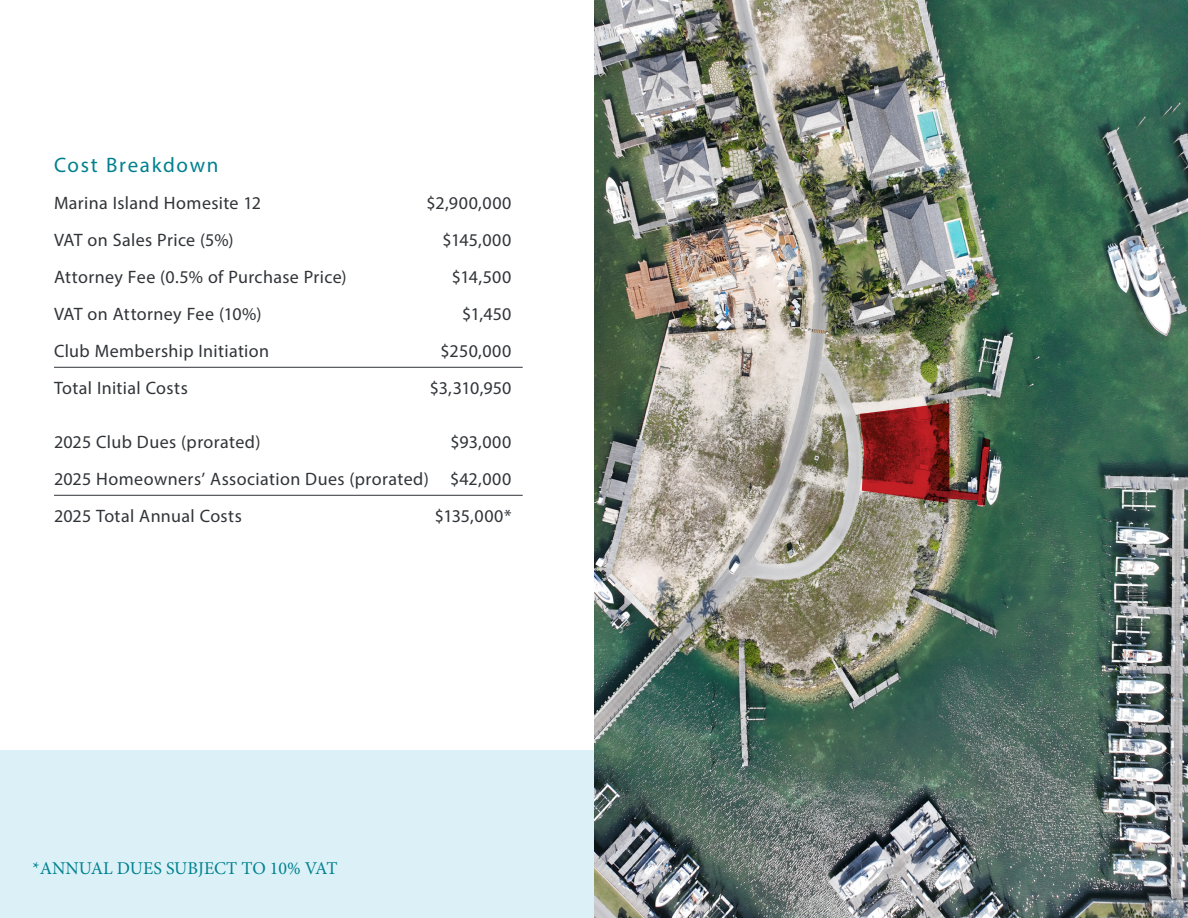
<style>
.page{position:relative;width:1188px;height:918px;background:#fff}
.page>*{position:absolute;margin:0;border:0;box-sizing:border-box;transform-origin:0 0}
.Sales_Subs{font:21px "Myriad Pro";letter-spacing:.08em;color:#00818f}
.Financial_Details{font:18px "Myriad Pro";letter-spacing:.02em;color:#313438}
.Financial_Details_Underline{font:18px "Myriad Pro";letter-spacing:.02em;color:#313438}
.Financial_Details_Total{font:18px "Myriad Pro";letter-spacing:.02em;color:#313438}
.Financial_Details_Space_B4{font:18px "Myriad Pro";letter-spacing:.02em;color:#313438}
.t1{font:18px "Minion Pro";color:#00818f}
</style>
<div class="page">
<div style="left:0;top:751px;width:1188px;height:167px;background:#dbf1f7"></div>
<hr style="left:54px;top:367px;width:469px;height:1px;background:#313438">
<hr style="left:54px;top:495px;width:469px;height:1px;background:#313438">
<img style="left:594px;top:0;width:594px;height:918px">
<img style="left:860px;top:403px;width:130px;height:102px">
<p class="Sales_Subs" style="left:54px;top:152px;width:166px">Cost Breakdown</p>
<p class="Financial_Details" style="left:54px;top:192px;width:209px">Marina Island Homesite 12</p>
<p class="Financial_Details" style="left:427px;top:192px;width:86px">$2,900,000</p>
<p class="Financial_Details" style="left:54px;top:229px;width:181px">VAT on Sales Price (5%)</p>
<p class="Financial_Details" style="left:442px;top:229px;width:71px">$145,000</p>
<p class="Financial_Details" style="left:54px;top:266px;width:294px">Attorney Fee (0.5% of Purchase Price)</p>
<p class="Financial_Details" style="left:452px;top:266px;width:61px">$14,500</p>
<p class="Financial_Details" style="left:54px;top:303px;width:209px">VAT on Attorney Fee (10%)</p>
<p class="Financial_Details" style="left:462px;top:303px;width:51px">$1,450</p>
<p class="Financial_Details_Underline" style="left:54px;top:340px;width:217px">Club Membership Initiation</p>
<p class="Financial_Details_Underline" style="left:441px;top:340px;width:72px">$250,000</p>
<p class="Financial_Details_Total" style="left:54px;top:377px;width:135px">Total Initial Costs</p>
<p class="Financial_Details_Total" style="left:430px;top:377px;width:83px">$3,310,950</p>
<p class="Financial_Details_Space_B4" style="left:54px;top:431px;width:208px">2025 Club Dues (prorated)</p>
<p class="Financial_Details_Space_B4" style="left:451px;top:431px;width:62px">$93,000</p>
<p class="Financial_Details_Underline" style="left:54px;top:468px;width:459px">2025 Homeowners’ Association Dues (prorated) $42,000</p>
<p class="Financial_Details_Total" style="left:54px;top:505px;width:189px">2025 Total Annual Costs</p>
<p class="Financial_Details_Total" style="left:435px;top:505px;width:78px">$135,000*</p>
<p class="t1" style="left:32px;top:857px;width:307px">*ANNUAL DUES SUBJECT TO 10% VAT</p>
</div>
